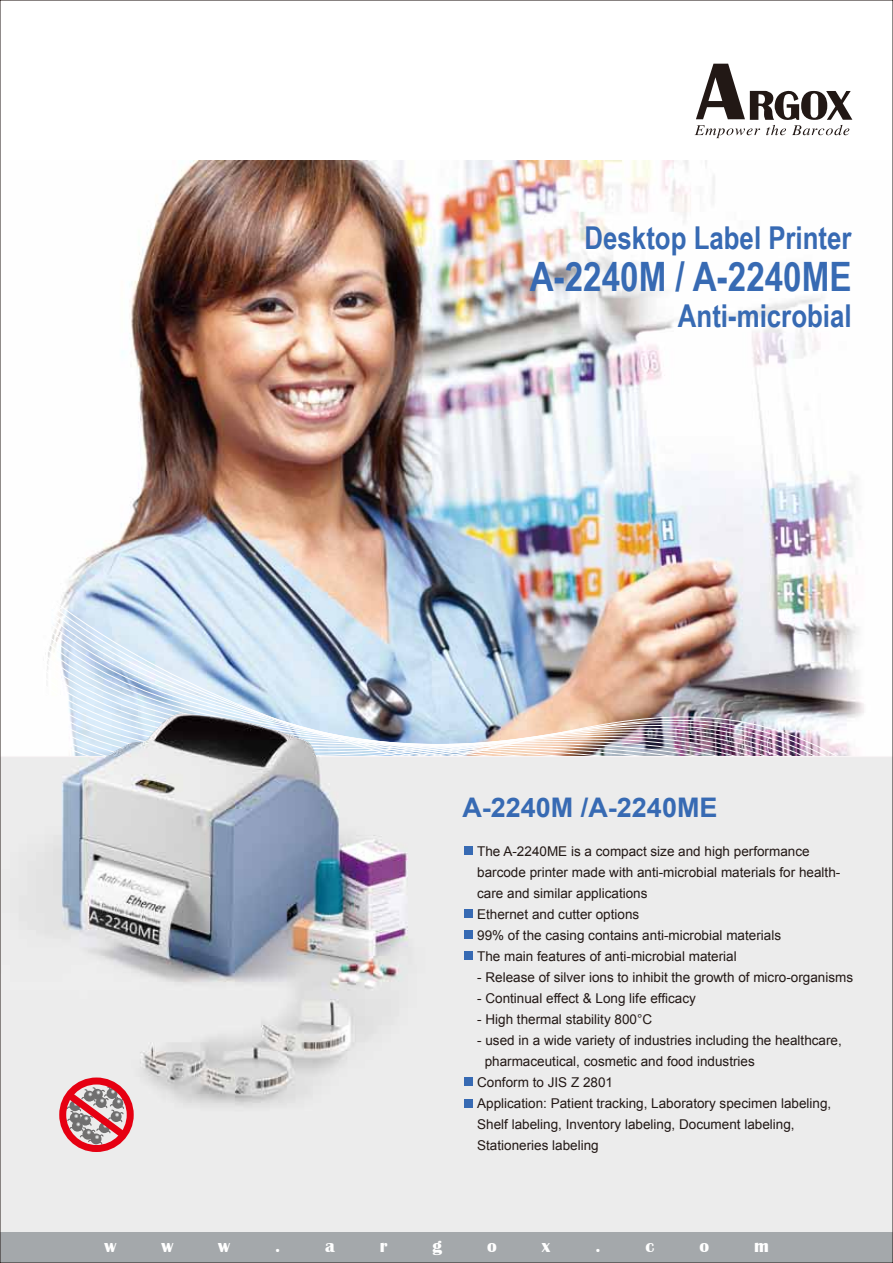
<style>
.page{position:relative;width:893px;height:1263px;background:#fff}
.page>*{position:absolute;margin:0;border:0;box-sizing:border-box;transform-origin:0 0}
.t1{font:700 40.5px "Arial Narrow";color:#376ab3}
.t2{font:700 31.5px "Arial Narrow";color:#376ab3}
.t3{font:700 27px "Arial";color:#376ab3}
.t4{font:700 18px "Britannic";color:#fff}
.t5{font:13.5px/21px "Arial";color:#221815}
</style>
<div class="page">
<img style="left:0;top:0;width:893px;height:1263px">
<h2 class="t2" style="left:585px;top:214px;width:268px">Desktop Label Printer</h2>
<h1 class="t1" style="left:530px;top:246px;width:323px">A-2240M / A-2240ME</h1>
<h2 class="t2" style="left:678px;top:292px;width:175px">Anti-microbial</h2>
<h3 class="t3" style="left:462px;top:790px;width:257px">A-2240M /A-2240ME</h3>
<p class="t5" style="left:477px;top:841px;width:365px">The A-2240ME is a compact size and high performance barcode printer made with anti-microbial materials for health&shy;care and similar applications<br>Ethernet and cutter options<br>99% of the casing contains anti-microbial materials<br>The main features of anti-microbial material</p>
<p class="t5" style="left:477px;top:967px;width:377px">- Release of silver ions to inhibit the growth of micro-organisms</p>
<p class="t5" style="left:477px;top:988px;width:220px">- Continual effect &amp; Long life efficacy</p>
<p class="t5" style="left:477px;top:1009px;width:176px">- High thermal stability 800°C</p>
<p class="t5" style="left:477px;top:1030px;width:366px">- used in a wide variety of industries including the healthcare,</p>
<p class="t5" style="left:485px;top:1051px;width:272px">pharmaceutical, cosmetic and food industries</p>
<p class="t5" style="left:477px;top:1072px;width:137px">Conform to JIS Z 2801</p>
<p class="t5" style="left:477px;top:1093px;width:356px">Application: Patient tracking, Laboratory specimen labeling,</p>
<p class="t5" style="left:477px;top:1114px;width:319px">Shelf labeling, Inventory labeling, Document labeling,</p>
<p class="t5" style="left:477px;top:1135px;width:123px">Stationeries labeling</p>
<h3 class="t4" style="left:104px;top:1236px;width:13px">w</h3>
<h3 class="t4" style="left:161px;top:1236px;width:13px">w</h3>
<h3 class="t4" style="left:218px;top:1236px;width:13px">w</h3>
<h3 class="t4" style="left:275px;top:1236px;width:7px">.</h3>
<h3 class="t4" style="left:325px;top:1236px;width:11px">a</h3>
<h3 class="t4" style="left:380px;top:1236px;width:9px">r</h3>
<h3 class="t4" style="left:432px;top:1236px;width:11px">g</h3>
<h3 class="t4" style="left:487px;top:1236px;width:11px">o</h3>
<h3 class="t4" style="left:542px;top:1236px;width:10px">x</h3>
<h3 class="t4" style="left:595px;top:1236px;width:7px">.</h3>
<h3 class="t4" style="left:645px;top:1236px;width:10px">c</h3>
<h3 class="t4" style="left:699px;top:1236px;width:11px">o</h3>
<h3 class="t4" style="left:754px;top:1236px;width:16px">m</h3>
</div>
